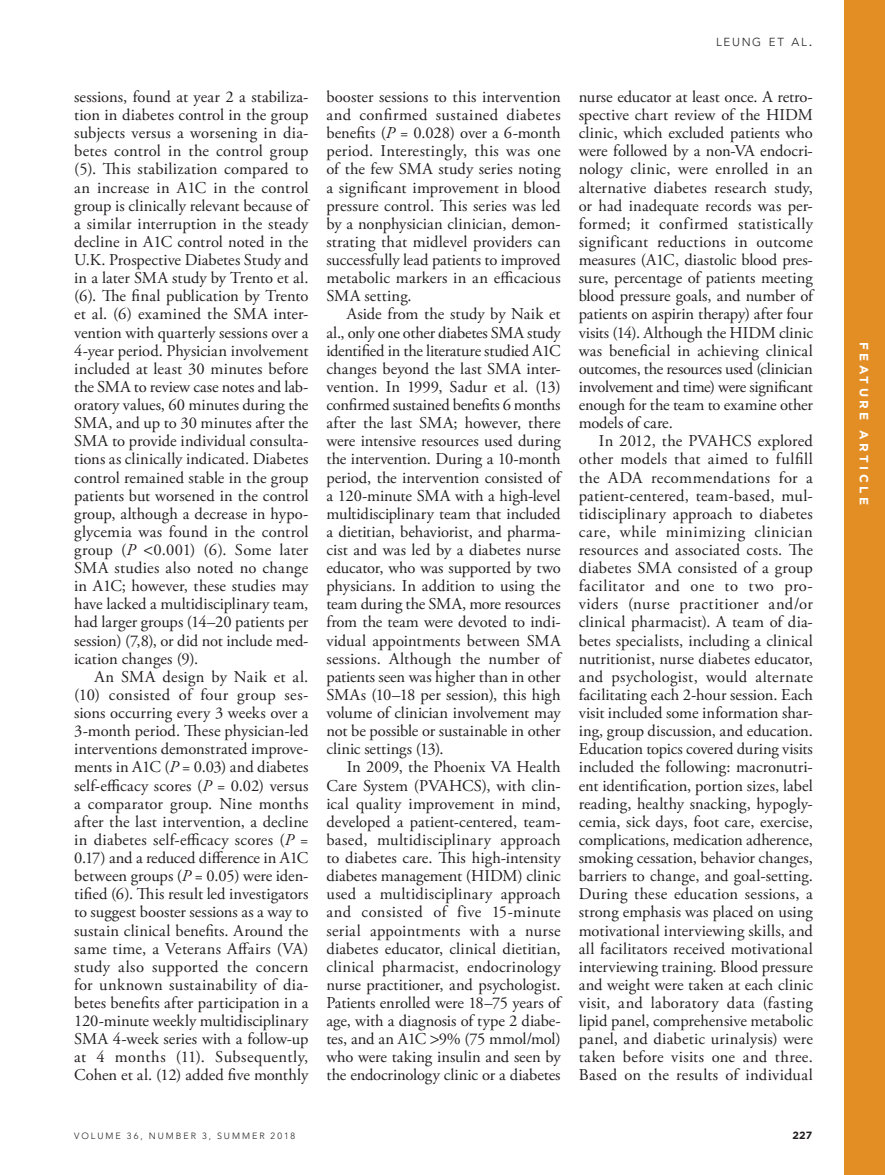
<style>
.page{position:relative;width:885px;height:1175px;background:#fff}
.page>*{position:absolute;margin:0;border:0;box-sizing:border-box;transform-origin:0 0}
.BODY_-_2nd_PARA{font:16.5px/18.1px "Adobe Garamond Pro";color:#231f20;text-align:justify}
.t1{font:700 12px "Gotham";letter-spacing:.28em;color:#fff}
.t2{font:300 11.55px "Avenir LT Std";letter-spacing:.145em;color:#231f20}
.t3{font:700 10.5px "Gotham";color:#231f20}
.t4{font:300 9px "Avenir LT Std";letter-spacing:.22em;color:#231f20}
.s1{font-size:16.5px}
.s2{font-style:italic}
</style>
<div class="page">
<div style="left:844px;top:0;width:40px;height:1174px;background:#e28e25"></div>
<p class="t2" style="left:716px;top:35px;width:98px">LEUNG ET AL<span class="s1">.</span></p>
<p class="BODY_-_2nd_PARA" style="left:74px;top:88px;width:236px">sessions, found at year 2 a stabiliza&shy;tion in diabetes control in the group subjects versus a worsening in dia&shy;betes control in the control group (5). This stabilization compared to an increase in A1C in the control group is clinically relevant because of a similar interruption in the steady decline in A1C control noted in the U.K. Prospective Diabetes Study and in a later SMA study by Trento et al. (6). The final publication by Trento et al. (6) examined the SMA inter&shy;vention with quarterly sessions over a 4-year period. Physician involvement included at least 30 minutes before the SMA to review case notes and lab&shy;oratory values, 60 minutes during the SMA, and up to 30 minutes after the SMA to provide individual consulta&shy;tions as clinically indicated. Diabetes control remained stable in the group patients but worsened in the control group, although a decrease in hypo&shy;glycemia was found in the control group (<span class="s2">P</span> 0.001) (6). Some later SMA studies also noted no change in A1C; however, these studies may have lacked a multidisciplinary team, had larger groups (14–20 patients per session) (7,8), or did not include med&shy;ication changes (9).</p>
<p class="BODY_-_2nd_PARA" style="left:74px;top:668px;width:236px;text-indent:20px">An SMA design by Naik et al. (10) consisted of four group ses&shy;sions occurring every 3 weeks over a 3-month period. These physician-led interventions demonstrated improve&shy;ments in A1C (<span class="s2">P</span> = 0.03) and diabetes self-efficacy scores (<span class="s2">P</span> = 0.02) versus a comparator group. Nine months after the last intervention, a decline in diabetes self-efficacy scores (<span class="s2">P</span> = 0.17) and a reduced difference in A1C between groups (<span class="s2">P</span> = 0.05) were iden&shy;tified (6). This result led investigators to suggest booster sessions as a way to sustain clinical benefits. Around the same time, a Veterans Affairs (VA) study also supported the concern for unknown sustainability of dia&shy;betes benefits after participation in a 120-minute weekly multidisciplinary SMA 4-week series with a follow-up at 4 months (11). Subsequently, Cohen et al. (12) added five monthly</p>
<p class="BODY_-_2nd_PARA" style="left:326px;top:88px;width:236px">booster sessions to this intervention and confirmed sustained diabetes benefits (<span class="s2">P</span> = 0.028) over a 6-month period. Interestingly, this was one of the few SMA study series noting a significant improvement in blood pressure control. This series was led by a nonphysician clinician, demon&shy;strating that midlevel providers can successfully lead patients to improved metabolic markers in an efficacious SMA setting.</p>
<p class="BODY_-_2nd_PARA" style="left:326px;top:306px;width:236px;text-indent:20px">Aside from the study by Naik et al., only one other diabetes SMA study identified in the literature studied A1C changes beyond the last SMA inter&shy;vention. In 1999, Sadur et al. (13) confirmed sustained benefits 6 months after the last SMA; however, there were intensive resources used during the intervention. During a 10-month period, the intervention consisted of a 120-minute SMA with a high-level multidisciplinary team that included a dietitian, behaviorist, and pharma&shy;cist and was led by a diabetes nurse educator, who was supported by two physicians. In addition to using the team during the SMA, more resources from the team were devoted to indi&shy;vidual appointments between SMA sessions. Although the number of patients seen was higher than in other SMAs (10–18 per session), this high volume of clinician involvement may not be possible or sustainable in other clinic settings (13).</p>
<p class="BODY_-_2nd_PARA" style="left:326px;top:758px;width:236px;text-indent:20px">In 2009, the Phoenix VA Health Care System (PVAHCS), with clin&shy;ical quality improvement in mind, developed a patient-centered, team&shy;based, multidisciplinary approach to diabetes care. This high-intensity diabetes management (HIDM) clinic used a multidisciplinary approach and consisted of five 15-minute serial appointments with a nurse diabetes educator, clinical dietitian, clinical pharmacist, endocrinology nurse practitioner, and psychologist.<br>Patients enrolled were 18–75 years of age, with a diagnosis of type 2 diabe&shy;tes, and an A1C 9% (75 mmol/mol) who were taking insulin and seen by the endocrinology clinic or a diabetes</p>
<p class="BODY_-_2nd_PARA" style="left:578px;top:88px;width:236px">nurse educator at least once. A retro&shy;spective chart review of the HIDM clinic, which excluded patients who were followed by a non-VA endocri&shy;nology clinic, were enrolled in an alternative diabetes research study, or had inadequate records was per&shy;formed; it confirmed statistically significant reductions in outcome measures (A1C, diastolic blood pres&shy;sure, percentage of patients meeting blood pressure goals, and number of patients on aspirin therapy) after four visits (14). Although the HIDM clinic was beneficial in achieving clinical outcomes, the resources used (clinician involvement and time) were significant enough for the team to examine other models of care.</p>
<p class="BODY_-_2nd_PARA" style="left:578px;top:432px;width:236px;text-indent:20px">In 2012, the PVAHCS explored other models that aimed to fulfill the ADA recommendations for a patient-centered, team-based, mul&shy;tidisciplinary approach to diabetes care, while minimizing clinician resources and associated costs. The diabetes SMA consisted of a group facilitator and one to two pro&shy;viders (nurse practitioner and/or clinical pharmacist). A team of dia&shy;betes specialists, including a clinical nutritionist, nurse diabetes educator, and psychologist, would alternate facilitating each 2-hour session. Each visit included some information shar&shy;ing, group discussion, and education.<br>Education topics covered during visits included the following: macronutri&shy;ent identification, portion sizes, label reading, healthy snacking, hypogly&shy;cemia, sick days, foot care, exercise, complications, medication adherence, smoking cessation, behavior changes, barriers to change, and goal-setting.<br>During these education sessions, a strong emphasis was placed on using motivational interviewing skills, and all facilitators received motivational interviewing training. Blood pressure and weight were taken at each clinic visit, and laboratory data (fasting lipid panel, comprehensive metabolic panel, and diabetic urinalysis) were taken before visits one and three.<br>Based on the results of individual</p>
<p class="t4" style="left:74px;top:1130px;width:222px">VOLUME 36, NUMBER 3, SUMMER 2018</p>
<p class="t3" style="left:792px;top:1128px;width:21px">227</p>
<p class="t1" style="left:871px;top:342px;width:164px;rotate:90deg">FEATURE ARTICLE</p>
</div>
